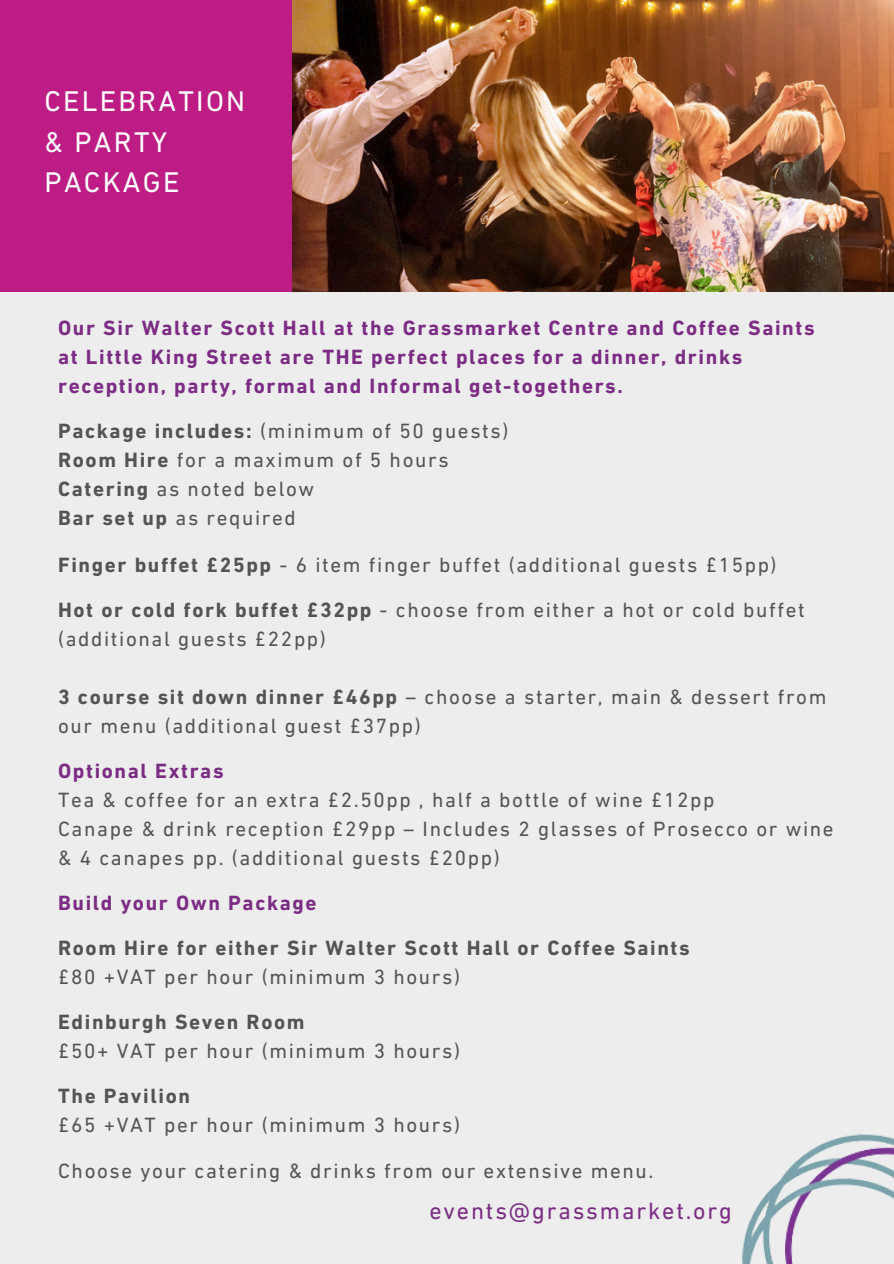
<style>
.page{position:relative;width:894px;height:1264px;background:#fff}
.page>*{position:absolute;margin:0;border:0;box-sizing:border-box;transform-origin:0 0}
.t1{font:28.95px/40.5px "DIN Next LT Pro";letter-spacing:.08em;color:#fff}
.t2{font:24px "DIN Next LT Pro";letter-spacing:.075em;color:#7c2c84}
.t3{font:21px/29px "DIN Next LT Pro";letter-spacing:.075em;color:#545454}
.t4{font:700 21px/29px "DIN Next LT Pro";letter-spacing:.075em;color:#7c2c84}
.t5{font:700 21px "DIN Next LT Pro";letter-spacing:.075em;color:#545454}
.s1{font-weight:700}
</style>
<div class="page">
<div style="left:0;top:0;width:893px;height:1263px;background:#ededed"></div>
<img style="left:292px;top:0;width:601px;height:291px">
<div style="left:0;top:0;width:292px;height:292px;background:#be1c85"></div>
<img style="left:742px;top:1134px;width:151px;height:129px">
<p class="t1" style="left:45px;top:83px;width:202px">CELEBRATION &amp; PARTY<br>PACKAGE</p>
<h1 class="t4" style="left:58px;top:315px;width:757px">Our Sir Walter Scott Hall at the Grassmarket Centre and Coffee Saints at Little King Street are THE perfect places for a dinner, drinks reception, party, formal and Informal get-togethers.</h1>
<h3 class="t3" style="left:58px;top:418px;width:451px"><span class="s1">Package includes:</span> (minimum of 50 guests)</h3>
<p class="t3" style="left:58px;top:447px;width:392px"><span class="s1">Room Hire</span> for a maximum of 5 hours</p>
<p class="t3" style="left:58px;top:476px;width:257px"><span class="s1">Catering</span> as noted below</p>
<p class="t3" style="left:58px;top:505px;width:239px"><span class="s1">Bar set up</span> as required</p>
<p class="t3" style="left:58px;top:552px;width:719px"><span class="s1">Finger buffet £25pp</span> - 6 item finger buffet (additional guests £15pp)</p>
<p class="t3" style="left:58px;top:597px;width:748px"><span class="s1">Hot or cold fork buffet £32pp</span> - choose from either a hot or cold buffet</p>
<p class="t3" style="left:58px;top:626px;width:269px">(additional guests £22pp)</p>
<p class="t3" style="left:58px;top:684px;width:769px"><span class="s1">3 course sit down dinner £46pp</span> – choose a starter, main &amp; dessert from our menu (additional guest £37pp)</p>
<p class="t4" style="left:58px;top:758px;width:167px">Optional Extras</p>
<p class="t3" style="left:58px;top:787px;width:657px">Tea &amp; coffee for an extra £2.50pp , half a bottle of wine £12pp</p>
<p class="t3" style="left:58px;top:816px;width:776px">Canape &amp; drink reception £29pp – Includes 2 glasses of Prosecco or wine &amp; 4 canapes pp. (additional guests £20pp)</p>
<p class="t4" style="left:58px;top:890px;width:260px">Build your Own Package</p>
<h3 class="t5" style="left:58px;top:939px;width:633px">Room Hire for either Sir Walter Scott Hall or Coffee Saints</h3>
<p class="t3" style="left:58px;top:964px;width:403px">£80 +VAT per hour (minimum 3 hours)</p>
<p class="t5" style="left:58px;top:1013px;width:248px">Edinburgh Seven Room</p>
<p class="t3" style="left:58px;top:1038px;width:403px">£50+ VAT per hour (minimum 3 hours)</p>
<p class="t5" style="left:58px;top:1087px;width:133px">The Pavilion</p>
<p class="t3" style="left:58px;top:1112px;width:403px">£65 +VAT per hour (minimum 3 hours)</p>
<p class="t3" style="left:58px;top:1157px;width:596px">Choose your catering &amp; drinks from our extensive menu.</p>
<h2 class="t2" style="left:429px;top:1201px;width:304px">events@grassmarket.org</h2>
</div>
